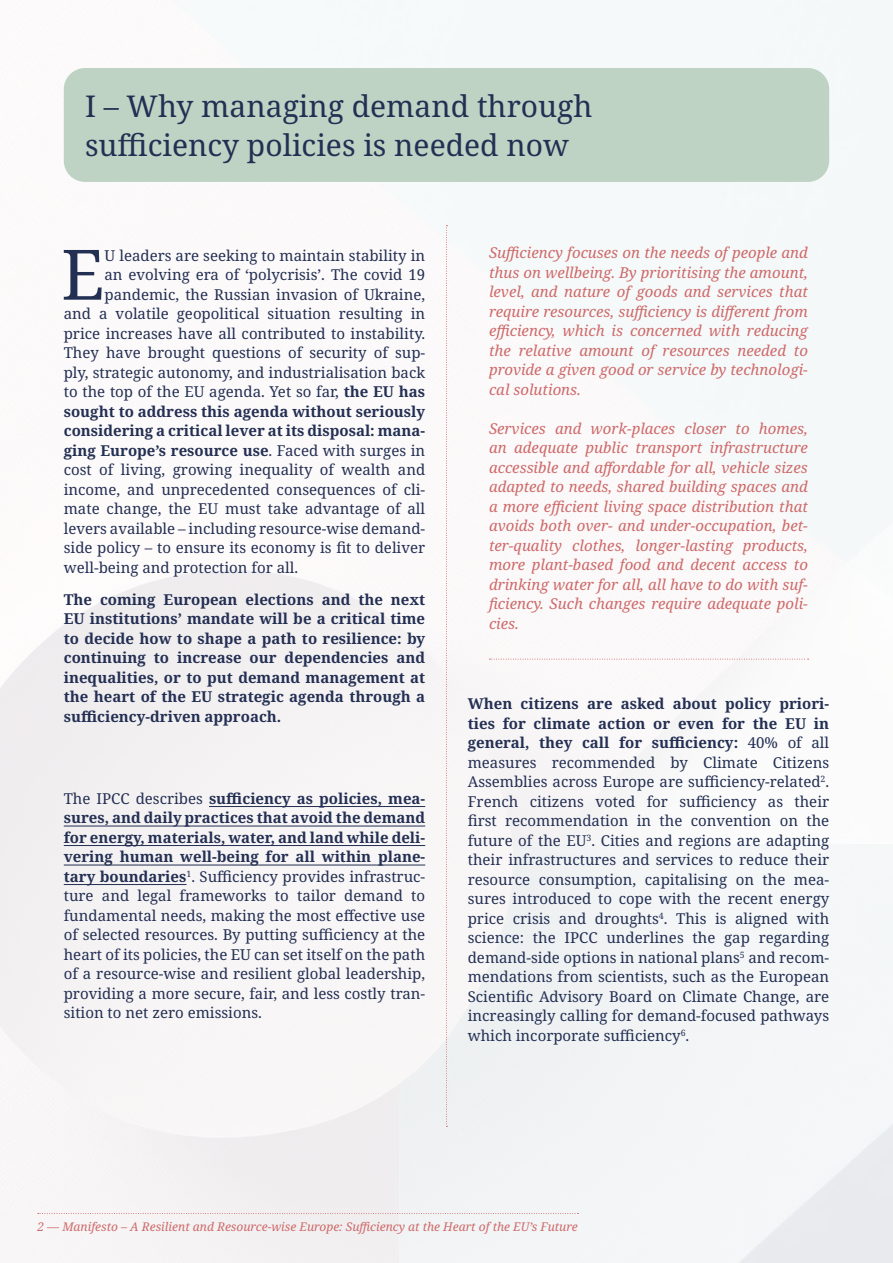
<style>
.page{position:relative;width:893px;height:1263px;background:#fff}
.page>*{position:absolute;margin:0;border:0;box-sizing:border-box;transform-origin:0 0}
.t1{font:69.6px "Noto Serif";color:#232f53}
.t2{font:30px/39px "Noto Serif";color:#232f53}
.t3{font:15px/19.5px "Noto Serif";color:#232f53;text-align:justify}
.t4{font:italic 15px/19.5px "Noto Serif";color:#ce696a;text-align:justify}
.t5{font:700 15px/19.5px "Noto Serif";color:#232f53;text-align:justify}
.t6{font:italic 12px "Noto Serif";color:#ce696a}
.s1{font-weight:700}
.s2{font-weight:400}
</style>
<div class="page">
<svg style="left:38px;top:1213px;width:540px;height:1px"></svg>
<div style="left:64px;top:68px;width:765px;height:114px;background:#bed3c4;border-radius:21px"></div>
<hr style="left:209px;top:806px;width:216px;height:1px;background:#232f53">
<hr style="left:64px;top:826px;width:361px;height:1px;background:#232f53">
<hr style="left:64px;top:845px;width:361px;height:1px;background:#232f53">
<hr style="left:64px;top:865px;width:361px;height:1px;background:#232f53">
<hr style="left:64px;top:884px;width:122px;height:1px;background:#232f53">
<svg style="left:446px;top:225px;width:1px;height:902px"></svg>
<svg style="left:489px;top:659px;width:319px;height:1px"></svg>
<h2 class="t2" style="left:85px;top:88px;width:509px">I – Why managing demand through sufficiency policies is needed now</h2>
<h1 class="t1" style="left:61px;top:227px;width:45px">E</h1>
<p class="t3" style="left:105px;top:246px;width:322px">U leaders are seeking to maintain stability in</p>
<p class="t3" style="left:105px;top:265px;width:322px">an evolving era of ‘polycrisis’. The covid 19</p>
<p class="t3" style="left:105px;top:285px;width:322px">pandemic, the Russian invasion of Ukraine,</p>
<p class="t3" style="left:64px;top:304px;width:363px">and a volatile geopolitical situation resulting in</p>
<p class="t3" style="left:64px;top:324px;width:363px">price increases have all contributed to instability.</p>
<p class="t3" style="left:64px;top:343px;width:363px">They have brought questions of security of sup-</p>
<p class="t3" style="left:64px;top:363px;width:363px">ply, strategic autonomy, and industrialisation back</p>
<p class="t3" style="left:64px;top:382px;width:363px">to the top of the EU agenda. Yet so far, <span class="s1">the EU has</span></p>
<p class="t5" style="left:64px;top:402px;width:363px">sought to address this agenda without seriously</p>
<p class="t5" style="left:64px;top:421px;width:363px">considering a critical lever at its disposal: mana-</p>
<p class="t5" style="left:64px;top:441px;width:363px">ging Europe’s resource use<span class="s2">. Faced with surges in</span></p>
<p class="t3" style="left:64px;top:460px;width:363px">cost of living, growing inequality of wealth and</p>
<p class="t3" style="left:64px;top:480px;width:363px">income, and unprecedented consequences of cli-</p>
<p class="t3" style="left:64px;top:499px;width:363px">mate change, the EU must take advantage of all</p>
<p class="t3" style="left:64px;top:519px;width:363px">levers available – including resource-wise demand-</p>
<p class="t3" style="left:64px;top:538px;width:363px">side policy – to ensure its economy is fit to deliver</p>
<p class="t3" style="left:64px;top:558px;width:236px">well-being and protection for all.</p>
<p class="t5" style="left:64px;top:590px;width:363px">The coming European elections and the next EU institutions’ mandate will be a critical time to decide how to shape a path to resilience: by continuing to increase our dependencies and inequalities, or to put demand management at the heart of the EU strategic agenda through a sufficiency-driven approach.</p>
<p class="t3" style="left:64px;top:789px;width:363px">The IPCC describes <span class="s1">sufficiency as policies, mea&shy;sures, and daily practices that avoid the demand for energy, materials, water, and land while deli&shy;vering human well-being for all within plane&shy;tary boundaries</span><sup>1</sup>. Sufficiency provides infrastruc&shy;ture and legal frameworks to tailor demand to fundamental needs, making the most effective use of selected resources. By putting sufficiency at the heart of its policies, the EU can set itself on the path of a resource-wise and resilient global leadership, providing a more secure, fair, and less costly tran&shy;sition to net zero emissions.</p>
<p class="t4" style="left:489px;top:244px;width:320px">Sufficiency focuses on the needs of people and thus on wellbeing. By prioritising the amount, level, and nature of goods and services that require resources, sufficiency is different from efficiency, which is concerned with reducing the relative amount of resources needed to provide a given good or service by technologi&shy;cal solutions.</p>
<p class="t4" style="left:489px;top:419px;width:320px">Services and work-places closer to homes, an adequate public transport infrastructure accessible and affordable for all, vehicle sizes adapted to needs, shared building spaces and a more efficient living space distribution that avoids both over- and under-occupation, bet&shy;ter-quality clothes, longer-lasting products, more plant-based food and decent access to drinking water for all, all have to do with suf&shy;ficiency. Such changes require adequate poli&shy;cies.</p>
<p class="t3" style="left:468px;top:694px;width:363px"><span class="s1">When citizens are asked about policy priori&shy;ties for climate action or even for the EU in general, they call for sufficiency:</span> 40% of all measures recommended by Climate Citizens Assemblies across Europe are sufficiency-related<sup>2</sup>.<br>French citizens voted for sufficiency as their first recommendation in the convention on the future of the EU<sup>3</sup>. Cities and regions are adapting their infrastructures and services to reduce their resource consumption, capitalising on the mea&shy;sures introduced to cope with the recent energy price crisis and droughts<sup>4</sup>. This is aligned with science: the IPCC underlines the gap regarding demand-side options in national plans<sup>5</sup> and recom&shy;mendations from scientists, such as the European Scientific Advisory Board on Climate Change, are increasingly calling for demand-focused pathways which incorporate sufficiency<sup>6</sup>.</p>
<p class="t6" style="left:37px;top:1218px;width:542px">2 — Manifesto – A Resilient and Resource-wise Europe: Sufficiency at the Heart of the EU’s Future</p>
</div>
